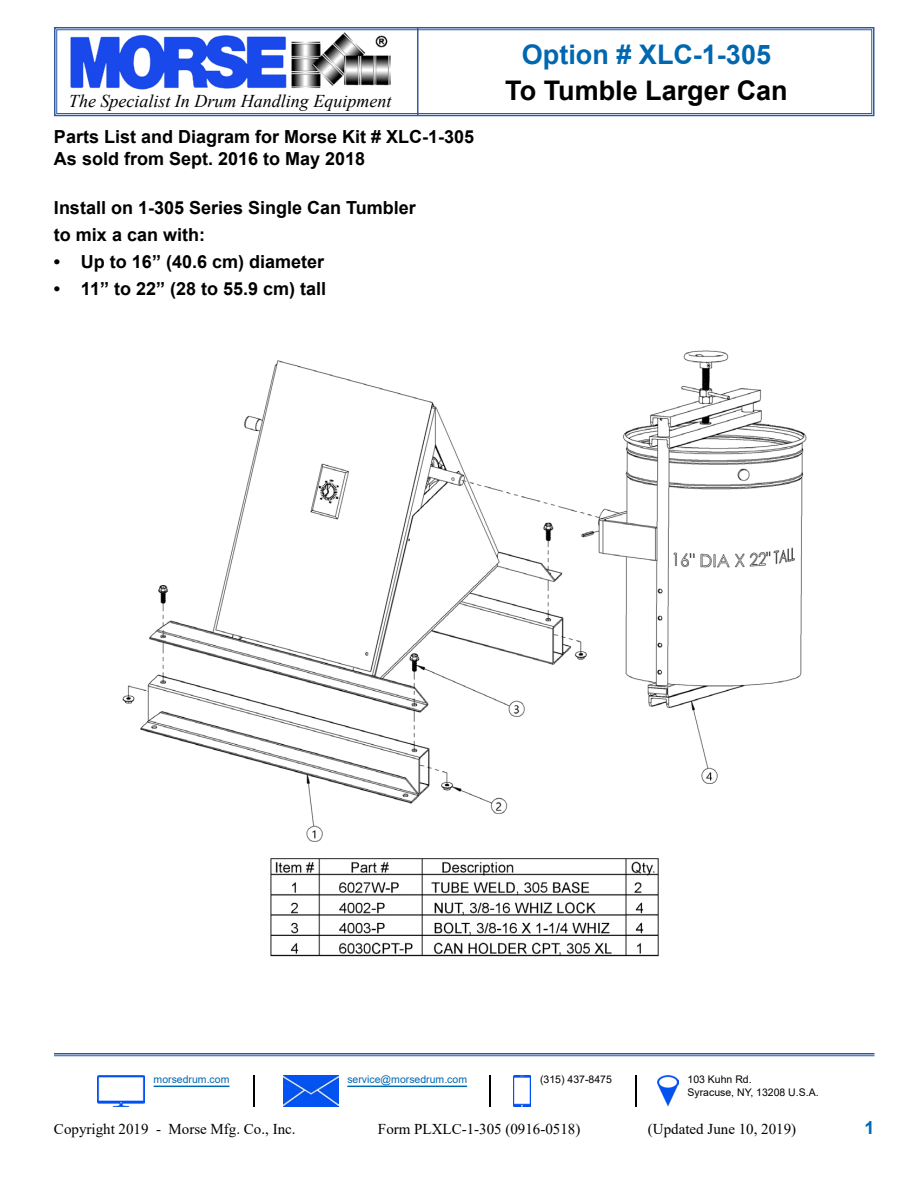
<style>
.page{position:relative;width:918px;height:1188px;background:#fff}
.page>*{position:absolute;margin:0;border:0;box-sizing:border-box;transform-origin:0 0}
.t1{font:700 27px "Arial";color:#000}
.t2{font:700 27px "Arial";color:#0067b1}
.t3{font:700 18px/21.6px "Arial";color:#000}
.t4{font:italic 18px "Times New Roman";color:#000}
.t5{font:700 18px "Arial";color:#0067b1}
.t6{font:15px "Times New Roman";color:#000}
.t7{font:10.5px/12.6px "Arial";color:#000}
.t8{font:10.5px "Arial";color:#0067b1}
</style>
<div class="page">
<svg style="left:54px;top:27px;width:821px;height:90px"></svg>
<div style="left:56px;top:29px;width:816px;height:85px;border:1px solid #2f5a9f"></div>
<hr style="left:417px;top:28px;width:1px;height:88px;background:#2f5a9f">
<img style="left:122px;top:350px;width:685px;height:607px">
<hr style="left:54px;top:1053px;width:820px;height:2px;background:#2f5a9f">
<hr style="left:54px;top:1055px;width:820px;height:1px;background:#2f5a9f">
<img style="left:284px;top:1076px;width:54px;height:31px">
<img style="left:97px;top:1076px;width:48px;height:31px">
<img style="left:513px;top:1076px;width:18px;height:31px">
<img style="left:657px;top:1076px;width:22px;height:31px">
<hr style="left:347px;top:1086px;width:120px;height:1px;background:#0067b1">
<hr style="left:154px;top:1086px;width:75px;height:1px;background:#0067b1">
<div style="left:250px;top:1074px;width:5px;height:33px;background:#808080;opacity:.75"></div>
<hr style="left:487px;top:1074px;width:4px;height:33px;background:#808080;opacity:.75">
<hr style="left:632px;top:1074px;width:4px;height:33px;background:#808080;opacity:.75">
<p class="t4" style="left:69px;top:89px;width:324px">The Specialist In Drum Handling Equipment</p>
<p class="t3" style="left:54px;top:127px;width:422px">Parts List and Diagram for Morse Kit # XLC-1-305<br>As sold from Sept. 2016 to May 2018</p>
<p class="t3" style="left:54px;top:194px;width:363px;line-height:27px">Install on 1-305 Series Single Can Tumbler to mix a can with:</p>
<p class="t3" style="left:54px;top:251px;width:272px">• Up to 16” (40.6 cm) diameter</p>
<p class="t3" style="left:54px;top:278px;width:274px">• 11” to 22” (28 to 55.9 cm) tall</p>
<h1 class="t2" style="left:522px;top:35px;width:251px">Option # XLC-1-305</h1>
<h1 class="t1" style="left:505px;top:71px;width:284px">To Tumble Larger Can</h1>
<p class="t8" style="left:347px;top:1072px;width:121px">service@morsedrum.com</p>
<p class="t7" style="left:688px;top:1073px;width:133px">103 Kuhn Rd.<br>Syracuse, NY, 13208 U.S.A.</p>
<p class="t8" style="left:154px;top:1072px;width:77px">morsedrum.com</p>
<p class="t7" style="left:540px;top:1073px;width:73px">(315) 437-8475</p>
<p class="t6" style="left:54px;top:1118px;width:243px">Copyright 2019 - Morse Mfg. Co., Inc.</p>
<p class="t6" style="left:378px;top:1118px;width:204px">Form PLXLC-1-305 (0916-0518)</p>
<p class="t6" style="left:648px;top:1118px;width:150px">(Updated June 10, 2019)</p>
<p class="t5" style="left:864px;top:1115px;width:12px">1</p>
</div>
